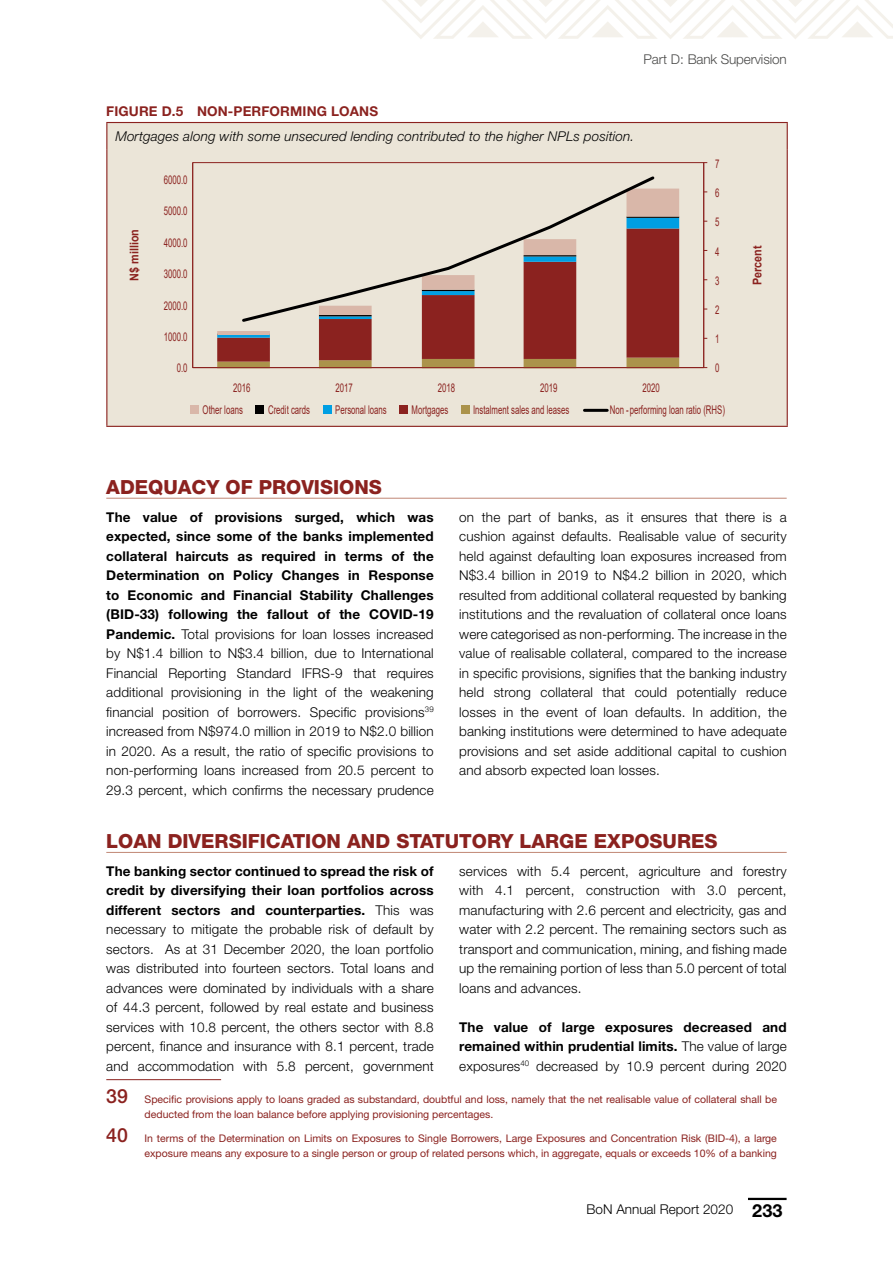
<style>
.page{position:relative;width:893px;height:1263px;background:#fff}
.page>*{position:absolute;margin:0;border:0;box-sizing:border-box;transform-origin:0 0}
.t1{font:800 19.5px "Helvetica Neue LT Std";color:#8b221f}
.t2{font:300 13.5px/19.5px "Helvetica Neue LT Std";letter-spacing:.01em;color:#000;text-align:justify}
.t3{font:700 13.5px/19.5px "Helvetica Neue LT Std";letter-spacing:.01em;color:#000;text-align:justify}
.t4{font:italic 300 13.5px "Helvetica Neue LT Std";letter-spacing:.01em;color:#000}
.t5{font:700 13.5px "Helvetica Neue LT Std";letter-spacing:.01em;color:#8b221f}
.t6{font:300 13.5px "Helvetica Neue LT Std";letter-spacing:-.01em;color:#4a4a49}
.t7{font:12px "Arial";color:#8b221f;scale:.65 1}
.t8{font:700 12px "Arial";color:#8b221f;scale:.9 1}
.t9{font:10.5px/15px "Helvetica Neue LT Std";color:#8b221f}
.s1{font-weight:700}
.s2{font-weight:300}
.s3{font-weight:500;font-size:19.5px}
.s4{font-weight:700;font-size:18px}
</style>
<div class="page">
<svg style="left:382px;top:0;width:511px;height:39px"></svg>
<hr style="left:748px;top:1198px;width:39px;height:2px;background:#000">
<div style="left:107px;top:123px;width:680px;height:303px;background:#ebe5d8"></div>
<hr style="left:106px;top:122px;width:682px;height:1px;background:#8b221f">
<svg style="left:106px;top:123px;width:1px;height:26px"></svg>
<svg style="left:787px;top:123px;width:1px;height:26px"></svg>
<hr style="left:106px;top:149px;width:1px;height:277px;background:#8b221f">
<hr style="left:787px;top:149px;width:1px;height:277px;background:#8b221f">
<hr style="left:106px;top:426px;width:682px;height:1px;background:#8b221f">
<svg style="left:217px;top:362px;width:462px;height:5px;background:#c6b687"></svg>
<svg style="left:217px;top:338px;width:462px;height:24px;background:#b67c71"></svg>
<svg style="left:217px;top:335px;width:462px;height:3px"></svg>
<svg style="left:217px;top:189px;width:462px;height:146px;background:#be928b"></svg>
<hr style="left:703px;top:163px;width:1px;height:205px;background:#8b221f">
<hr style="left:192px;top:163px;width:1px;height:205px;background:#8b221f">
<hr style="left:193px;top:367px;width:511px;height:1px;background:#8b221f">
<svg style="left:240px;top:174px;width:417px;height:150px;background:#d4c3b9"></svg>
<div style="left:191px;top:405px;width:8px;height:8px;background:#d9b7a9"></div>
<div style="left:256px;top:405px;width:8px;height:8px;background:#000"></div>
<div style="left:323px;top:405px;width:9px;height:8px;background:#009fe3"></div>
<div style="left:399px;top:405px;width:9px;height:8px;background:#8b221f"></div>
<div style="left:461px;top:405px;width:9px;height:8px;background:#ab934b"></div>
<hr style="left:584px;top:409px;width:23px;height:3px;background:#000">
<hr style="left:106px;top:1079px;width:115px;height:1px;background:#8b221f">
<hr style="left:106px;top:498px;width:681px;height:1px;background:#c18775">
<hr style="left:106px;top:852px;width:681px;height:1px;background:#c18775">
<p class="t6" style="left:643px;top:51px;width:145px">Part D: Bank Supervision</p>
<p class="t5" style="left:106px;top:103px;width:273px">FIGURE D.5 NON-PERFORMING LOANS</p>
<p class="t4" style="left:115px;top:128px;width:520px">Mortgages along with some unsecured lending contributed to the higher NPLs position.</p>
<p class="t7" style="left:164px;top:171px;width:38px">6000.0</p>
<p class="t8" style="left:126px;top:281px;width:59px;rotate:-90deg">N$ million</p>
<p class="t7" style="left:164px;top:203px;width:38px">5000.0</p>
<p class="t7" style="left:164px;top:234px;width:38px">4000.0</p>
<p class="t7" style="left:164px;top:266px;width:38px">3000.0</p>
<p class="t7" style="left:164px;top:297px;width:38px">2000.0</p>
<p class="t7" style="left:164px;top:329px;width:38px">1000.0</p>
<p class="t7" style="left:177px;top:360px;width:18px">0.0</p>
<p class="t7" style="left:715px;top:155px;width:8px">7</p>
<p class="t7" style="left:715px;top:185px;width:8px">6</p>
<p class="t7" style="left:715px;top:214px;width:8px">5</p>
<p class="t7" style="left:715px;top:243px;width:8px">4</p>
<p class="t7" style="left:715px;top:272px;width:8px">3</p>
<p class="t7" style="left:715px;top:302px;width:8px">2</p>
<p class="t7" style="left:715px;top:331px;width:8px">1</p>
<p class="t7" style="left:715px;top:360px;width:8px">0</p>
<p class="t8" style="left:749px;top:285px;width:46px;rotate:-90deg">Percent</p>
<p class="t7" style="left:233px;top:380px;width:28px">2016</p>
<p class="t7" style="left:335px;top:380px;width:28px">2017</p>
<p class="t7" style="left:438px;top:380px;width:28px">2018</p>
<p class="t7" style="left:540px;top:380px;width:28px">2019</p>
<p class="t7" style="left:643px;top:380px;width:28px">2020</p>
<p class="t7" style="left:203px;top:401px;width:64px">Other loans</p>
<p class="t7" style="left:268px;top:401px;width:66px">Credit cards</p>
<p class="t7" style="left:335px;top:401px;width:81px">Personal loans</p>
<p class="t7" style="left:412px;top:401px;width:58px">Mortgages</p>
<p class="t7" style="left:473px;top:401px;width:150px">Instalment sales and leases</p>
<p class="t7" style="left:610px;top:401px;width:179px">Non -performing loan ratio (RHS)</p>
<h1 class="t1" style="left:106px;top:475px;width:277px">ADEQUACY OF PROVISIONS</h1>
<p class="t2" style="left:106px;top:507px;width:329px"><span class="s1">The value of provisions surged, which was expected, since some of the banks implemented collateral haircuts as required in terms of the Determination on Policy Changes in Response to Economic and Financial Stability Challenges (BID-33) following the fallout of the COVID-19<br>Pandemic.</span> Total provisions for loan losses increased by N$1.4 billion to N$3.4 billion, due to International Financial Reporting Standard IFRS-9 that requires additional provisioning in the light of the weakening financial position of borrowers. Specific provisions<sup>39 </sup>increased from N$974.0 million in 2019 to N$2.0 billion in 2020. As a result, the ratio of specific provisions to non-performing loans increased from 20.5 percent to 29.3 percent, which confirms the necessary prudence</p>
<p class="t2" style="left:459px;top:507px;width:329px">on the part of banks, as it ensures that there is a cushion against defaults. Realisable value of security held against defaulting loan exposures increased from N$3.4 billion in 2019 to N$4.2 billion in 2020, which resulted from additional collateral requested by banking institutions and the revaluation of collateral once loans were categorised as non-performing. The increase in the value of realisable collateral, compared to the increase in specific provisions, signifies that the banking industry held strong collateral that could potentially reduce losses in the event of loan defaults. In addition, the banking institutions were determined to have adequate provisions and set aside additional capital to cushion and absorb expected loan losses.</p>
<h1 class="t1" style="left:106px;top:829px;width:613px">LOAN DIVERSIFICATION AND STATUTORY LARGE EXPOSURES</h1>
<p class="t2" style="left:106px;top:861px;width:329px"><span class="s1">The banking sector continued to spread the risk of credit by diversifying their loan portfolios across different sectors and counterparties.</span> This was necessary to mitigate the probable risk of default by sectors. As at 31 December 2020, the loan portfolio was distributed into fourteen sectors. Total loans and advances were dominated by individuals with a share of 44.3 percent, followed by real estate and business services with 10.8 percent, the others sector with 8.8 percent, finance and insurance with 8.1 percent, trade and accommodation with 5.8 percent, government</p>
<p class="t2" style="left:459px;top:861px;width:329px">services with 5.4 percent, agriculture and forestry with 4.1 percent, construction with 3.0 percent, manufacturing with 2.6 percent and electricity, gas and water with 2.2 percent. The remaining sectors such as transport and communication, mining, and fishing made up the remaining portion of less than 5.0 percent of total loans and advances.</p>
<p class="t3" style="left:459px;top:1017px;width:329px">The value of large exposures decreased and remained within prudential limits. <span class="s2">The value of large exposures</span><sup>40</sup> <span class="s2">decreased by 10.9 percent during 2020</span></p>
<p class="t9" style="left:145px;top:1092px;width:634px;text-indent:-38px"><span class="s3">39</span> Specific provisions apply to loans graded as substandard, doubtful and loss, namely that the net realisable value of collateral shall be deducted from the loan balance before applying provisioning percentages.</p>
<p class="t9" style="left:106px;top:1130px;width:672px;text-align:right"><span class="s3">40</span> In terms of the Determination on Limits on Exposures to Single Borrowers, Large Exposures and Concentration Risk (BID-4), a large exposure means any exposure to a single person or group of related persons which, in aggregate, equals or exceeds 10% of a banking</p>
<p class="t2" style="left:587px;top:1199px;width:197px">BoN Annual Report 2020 <span class="s4">233</span></p>
</div>
